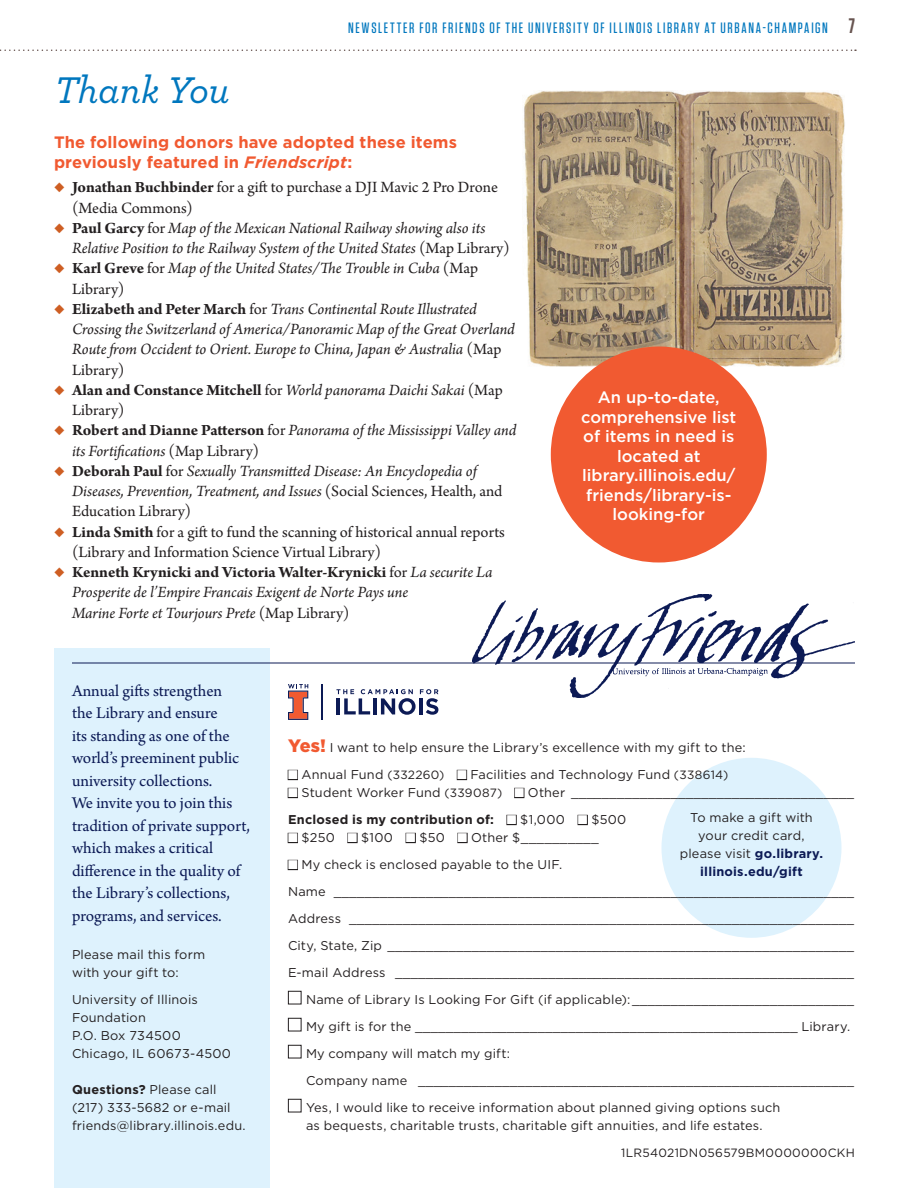
<style>
.page{position:relative;width:918px;height:1188px;background:#fff}
.page>*{position:absolute;margin:0;border:0;box-sizing:border-box;transform-origin:0 0}
.B_Head{font:italic 500 39px "Archer";letter-spacing:-.015em;color:#0077be}
.Text_no_indent{font:17.25px/22.5px "Arno Pro";color:#0c1a55}
.List{font:italic 16.5px/20.2px "Arno Pro";letter-spacing:-.005em;color:#231f20}
.List-2{font:16.5px/20.2px "Arno Pro";color:#231f20}
.Sidebar_Reversed{font:500 16.5px/19.5px "Gotham";color:#fff;text-align:center}
.C_Head{font:700 16.5px/19.5px "Gotham";letter-spacing:.005em;color:#f15a31}
.List-3{font:700 16.5px/20.2px "Arno Pro";letter-spacing:-.005em;color:#231f20}
.t1{font:500 15px "Tungsten";letter-spacing:.11em;color:#0077be}
.Giving_Form{font:12.75px/18px "Gotham";letter-spacing:.015em;color:#231f20}
.Giving_Form-2{font:700 12.75px "Gotham";letter-spacing:.015em;color:#231f20}
.Giving_Code{font:12px "Gotham";letter-spacing:.025em;color:#231f20}
.s1{font-weight:600;font-size:21px;color:#675450}
.s2{font-style:italic}
.s3{color:#ce5e23}
.s4{font-weight:700}
.s5{font-weight:700;font-style:normal}
.s6{font-style:normal}
.s7{font-weight:400}
.s8{font-weight:400;font-style:italic}
.s9{font-weight:900;font-size:18px;color:#f15a31}
.s10{font-size:12px}
.s11{font-weight:700;color:#0c1a55}
</style>
<div class="page">
<div style="left:662px;top:758px;width:180px;height:180px;background:#def2fd;border-radius:50%"></div>
<div style="left:54px;top:648px;width:216px;height:540px;background:#def2fd"></div>
<img style="left:472px;top:594px;width:383px;height:103px">
<hr style="left:72px;top:663px;width:783px;height:1px;background:#0c1a55">
<div style="left:288px;top:991px;width:14px;height:13px;border:1px solid #231f20"></div>
<div style="left:288px;top:1018px;width:14px;height:13px;border:1px solid #231f20"></div>
<div style="left:288px;top:1045px;width:14px;height:13px;border:1px solid #231f20"></div>
<div style="left:288px;top:1099px;width:14px;height:13px;border:1px solid #231f20"></div>
<svg style="left:288px;top:684px;width:20px;height:36px"></svg>
<hr style="left:322px;top:684px;width:1px;height:36px;background:#0c1a55">
<svg style="left:336px;top:689px;width:102px;height:26px"></svg>
<img style="left:524px;top:90px;width:321px;height:277px">
<div style="left:551px;top:346px;width:216px;height:216px;background:#f15a31;border-radius:50%"></div>
<svg style="left:0;top:50px;width:856px;height:1px"></svg>
<p class="B_Head" style="left:54px;top:62px;width:177px">Thank You</p>
<p class="t1" style="left:348px;top:20px;width:508px">NEWSLETTER FOR FRIENDS OF THE UNIVERSITY OF ILLINOIS LIBRARY AT URBANA-CHAMPAIGN <span class="s1">7</span></p>
<p class="C_Head" style="left:54px;top:133px;width:405px">The following donors have adopted these items previously featured in <span class="s2">Friendscript</span>:</p>
<p class="List-2" style="left:72px;top:178px;width:428px;text-indent:-18px"><span class="s3">◆</span> <span class="s4">Jonathan Buchbinder</span> for a gift to purchase a DJI Mavic 2 Pro Drone (Media Commons)</p>
<p class="List" style="left:72px;top:219px;width:439px;text-indent:-18px"><span class="s3">◆</span> <span class="s5">Paul Garcy</span> <span class="s6">for</span> Map of the Mexican National Railway showing also its<br>Relative Position to the Railway System of the United States <span class="s6">(Map Library)</span></p>
<p class="List" style="left:72px;top:259px;width:408px;text-indent:-18px"><span class="s3">◆</span> <span class="s5">Karl Greve</span> <span class="s6">for</span> Map of the United States/The Trouble in Cuba <span class="s6">(Map<br>Library)</span></p>
<p class="List" style="left:72px;top:300px;width:444px;text-indent:-18px"><span class="s3">◆</span> <span class="s5">Elizabeth and Peter March</span> <span class="s6">for</span> Trans Continental Route Illustrated Crossing the Switzerland of America/Panoramic Map of the Great Overland Route from Occident to Orient. Europe to China, Japan &amp; Australia <span class="s6">(Map Library)</span></p>
<p class="List-3" style="left:72px;top:381px;width:432px;text-indent:-18px"><span class="s3">◆</span> Alan and Constance Mitchell <span class="s7">for</span> <span class="s8">World panorama Daichi Sakai</span> <span class="s7">(Map<br>Library)</span></p>
<p class="List" style="left:72px;top:421px;width:446px;text-indent:-18px"><span class="s3">◆</span> <span class="s5">Robert and Dianne Patterson</span> <span class="s6">for</span> Panorama of the Mississippi Valley and its Fortifications <span class="s6">(Map Library)</span></p>
<p class="List" style="left:72px;top:462px;width:432px;text-indent:-18px"><span class="s3">◆</span> <span class="s5">Deborah Paul</span> <span class="s6">for</span> Sexually Transmitted Disease: An Encyclopedia of<br>Diseases, Prevention, Treatment, and Issues <span class="s6">(Social Sciences, Health, and<br>Education Library)</span></p>
<p class="List-2" style="left:72px;top:522px;width:434px;text-indent:-18px"><span class="s3">◆</span> <span class="s4">Linda Smith</span> for a gift to fund the scanning of historical annual reports (Library and Information Science Virtual Library)</p>
<p class="List" style="left:72px;top:563px;width:422px;text-indent:-18px"><span class="s3">◆</span> <span class="s5">Kenneth Krynicki and Victoria Walter-Krynicki</span> <span class="s6">for</span> La securite La<br>Prosperite de l’Empire Francais Exigent de Norte Pays une<br>Marine Forte et Tourjours Prete <span class="s6">(Map Library)</span></p>
<p class="Sidebar_Reversed" style="left:581px;top:387px;width:157px">An up-to-date, comprehensive list of items in need is located at library.illinois.edu/ friends/library-is&shy;looking-for</p>
<p class="Text_no_indent" style="left:72px;top:680px;width:180px">Annual gifts strengthen<br>the Library and ensure<br>its standing as one of the world’s preeminent public university collections.<br>We invite you to join this tradition of private support, which makes a critical difference in the quality of the Library’s collections, programs, and services.</p>
<p class="Giving_Form" style="left:72px;top:945px;width:135px">Please mail this form with your gift to:</p>
<p class="Giving_Form" style="left:72px;top:990px;width:127px">University of Illinois<br>Foundation</p>
<p class="Giving_Form" style="left:72px;top:1026px;width:110px">P.O. Box 734500</p>
<p class="Giving_Form" style="left:72px;top:1044px;width:161px">Chicago, IL 60673-4500</p>
<p class="Giving_Form" style="left:72px;top:1080px;width:175px"><span class="s4">Questions?</span> Please call (217) 333-5682 or e-mail friends@library.illinois.edu.</p>
<p class="Giving_Form" style="left:288px;top:739px;width:459px"><span class="s9">Yes!</span> I want to help ensure the Library’s excellence with my gift to the:</p>
<p class="Giving_Form" style="left:288px;top:766px;width:442px">■ Annual Fund <span class="s10">(332260)</span> ■ Facilities and Technology Fund <span class="s10">(338614)</span></p>
<p class="Giving_Form" style="left:288px;top:784px;width:568px">■ Student Worker Fund <span class="s10">(339087)</span> ■ Other _____________________________________</p>
<p class="Giving_Form-2" style="left:288px;top:811px;width:340px">Enclosed is my contribution of: ■ <span class="s7">$1,000</span> ■ <span class="s7">$500</span></p>
<p class="Giving_Form" style="left:288px;top:829px;width:312px">■ $250 ■ $100 ■ $50 ■ Other $__________</p>
<p class="Giving_Form" style="left:288px;top:856px;width:276px">■ My check is enclosed payable to the UIF.</p>
<p class="Giving_Form" style="left:288px;top:883px;width:568px">Name ____________________________________________________________________</p>
<p class="Giving_Form" style="left:288px;top:910px;width:568px">Address __________________________________________________________________</p>
<p class="Giving_Form" style="left:288px;top:937px;width:568px">City, State, Zip _____________________________________________________________</p>
<p class="Giving_Form" style="left:288px;top:964px;width:568px">E-mail Address ____________________________________________________________</p>
<p class="Giving_Form" style="left:306px;top:991px;width:550px">Name of Library Is Looking For Gift (if applicable):_____________________________</p>
<p class="Giving_Form" style="left:306px;top:1018px;width:546px">My gift is for the __________________________________________________ Library.</p>
<p class="Giving_Form" style="left:306px;top:1045px;width:206px">My company will match my gift:</p>
<p class="Giving_Form" style="left:306px;top:1072px;width:550px">Company name _________________________________________________________</p>
<p class="Giving_Form" style="left:306px;top:1099px;width:476px">Yes, I would like to receive information about planned giving options such as bequests, charitable trusts, charitable gift annuities, and life estates.</p>
<p class="Giving_Form" style="left:680px;top:808px;width:145px;text-align:center">To make a gift with your credit card, please visit <span class="s11">go.library. illinois.edu/gift</span></p>
<p class="Giving_Code" style="left:621px;top:1145px;width:235px">1LR54021DN056579BM0000000CKH</p>
</div>
